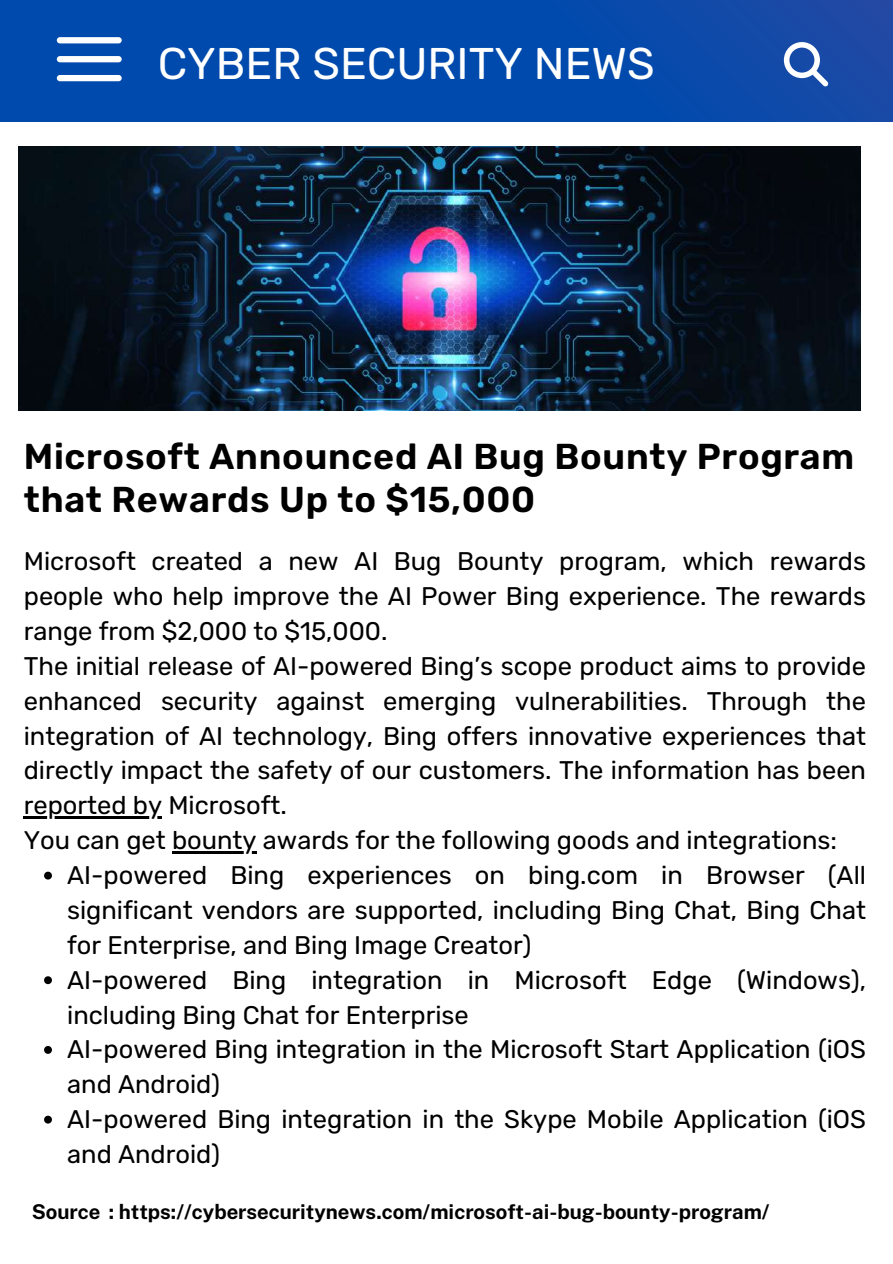
<style>
.page{position:relative;width:893px;height:1264px;background:#fff}
.page>*{position:absolute;margin:0;border:0;box-sizing:border-box;transform-origin:0 0}
.t1{font:44.4px "Rubik";color:#fff}
.t2{font:600 36px/42.8px "Rubik";letter-spacing:.02em;color:#000}
.t3{font:25.5px/34.8px "Rubik";color:#000}
.t4{font:700 20.4px "Public Sans";color:#000}
</style>
<div class="page">
<img style="left:18px;top:146px;width:842px;height:264px">
<div style="left:0;top:0;width:892px;height:121px;background:linear-gradient(to right,#004aaf,#114aa8)"></div>
<div style="left:57px;top:37px;width:65px;height:6px;background:#fff;border-radius:3px"></div>
<div style="left:57px;top:56px;width:65px;height:6px;background:#fff;border-radius:3px"></div>
<div style="left:57px;top:75px;width:65px;height:6px;background:#fff;border-radius:3px"></div>
<svg style="left:783px;top:42px;width:45px;height:45px"></svg>
<svg style="left:44px;top:871px;width:8px;height:8px"></svg>
<svg style="left:44px;top:976px;width:8px;height:8px"></svg>
<svg style="left:44px;top:1046px;width:8px;height:7px"></svg>
<svg style="left:44px;top:1115px;width:8px;height:8px"></svg>
<hr style="left:24px;top:816px;width:138px;height:2px;background:#000">
<hr style="left:172px;top:851px;width:84px;height:2px;background:#000">
<h1 class="t1" style="left:158px;top:37px;width:498px">CYBER SECURITY NEWS</h1>
<h2 class="t2" style="left:24px;top:435px;width:831px">Microsoft Announced AI Bug Bounty Program that Rewards Up to $15,000</h2>
<p class="t3" style="left:24px;top:544px;width:843px">Microsoft created a new AI Bug Bounty program, which rewards people who help improve the AI Power Bing experience. The rewards range from $2,000 to $15,000.<br>The initial release of AI-powered Bing’s scope product aims to provide enhanced security against emerging vulnerabilities. Through the integration of AI technology, Bing offers innovative experiences that directly impact the safety of our customers. The information has been reported by Microsoft.<br>You can get bounty awards for the following goods and integrations:</p>
<p class="t3" style="left:67px;top:857px;width:800px">AI-powered Bing experiences on bing.com in Browser (All significant vendors are supported, including Bing Chat, Bing Chat for Enterprise, and Bing Image Creator)<br>AI-powered Bing integration in Microsoft Edge (Windows), including Bing Chat for Enterprise<br>AI-powered Bing integration in the Microsoft Start Application (iOS and Android)<br>AI-powered Bing integration in the Skype Mobile Application (iOS and Android)</p>
<p class="t4" style="left:32px;top:1199px;width:739px">Source : https://cybersecuritynews.com/microsoft-ai-bug-bounty-program/</p>
</div>
